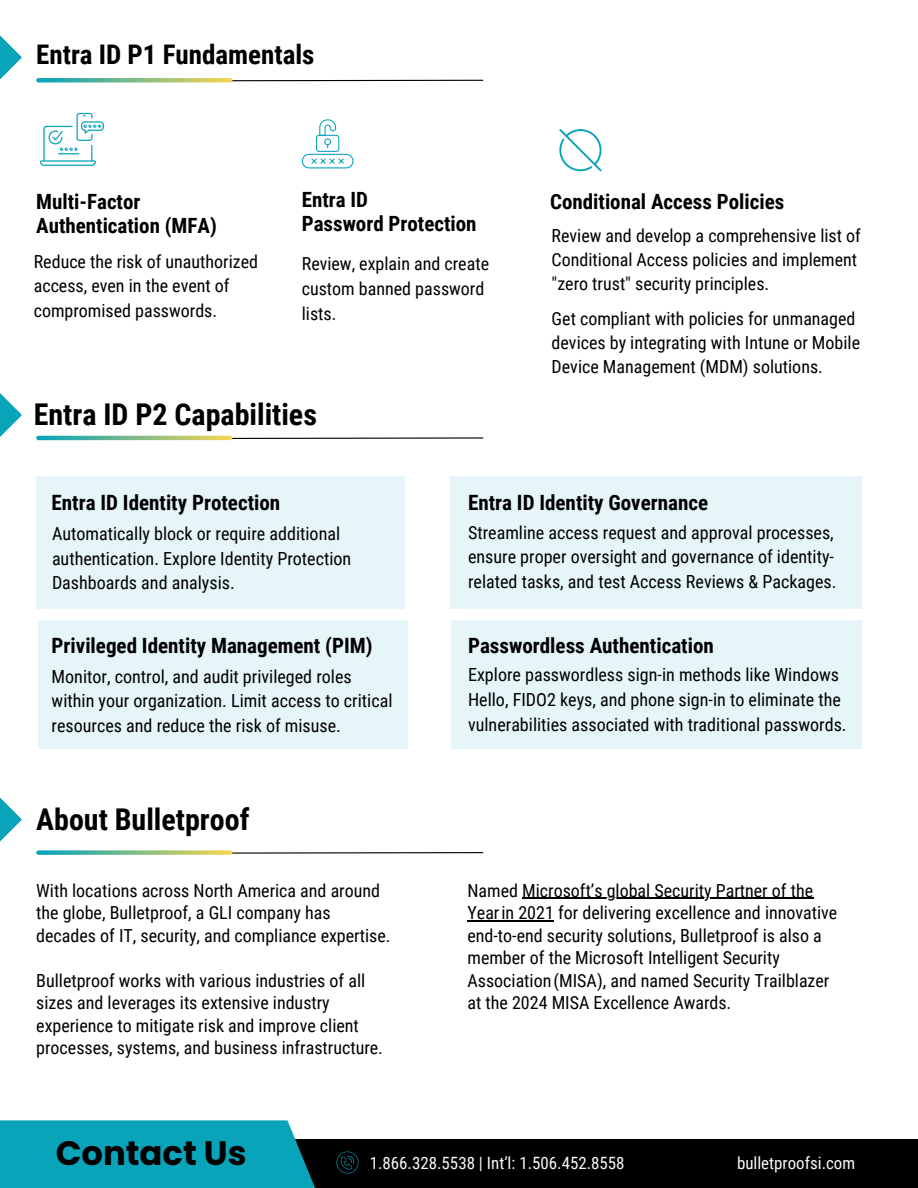
<style>
.page{position:relative;width:918px;height:1188px;background:#fff}
.page>*{position:absolute;margin:0;border:0;box-sizing:border-box;transform-origin:0 0}
.t1{font:700 33.9px "Poppins";color:#000}
.t2{font:700 30px "Roboto Condensed";color:#000}
.t3{font:700 27px "Roboto Condensed";color:#000}
.t4{font:700 21px/24.8px "Roboto Condensed";color:#000}
.t5{font:18px/24.8px "Roboto Condensed";color:#000}
.t6{font:16.95px "Roboto Condensed";color:#fafafa}
</style>
<div class="page">
<div style="left:36px;top:476px;width:369px;height:133px;background:#e6f5f8"></div>
<div style="left:38px;top:620px;width:369px;height:129px;background:#e6f5f8"></div>
<div style="left:451px;top:476px;width:411px;height:133px;background:#e6f5f8"></div>
<div style="left:452px;top:620px;width:410px;height:129px;background:#e6f5f8"></div>
<svg style="left:231px;top:437px;width:253px;height:3px"></svg>
<svg style="left:36px;top:436px;width:196px;height:4px"></svg>
<svg style="left:0;top:393px;width:22px;height:44px"></svg>
<svg style="left:232px;top:852px;width:252px;height:2px"></svg>
<svg style="left:36px;top:850px;width:196px;height:5px"></svg>
<svg style="left:0;top:797px;width:22px;height:45px"></svg>
<div style="left:234px;top:1140px;width:684px;height:48px;background:#000"></div>
<svg style="left:0;top:1120px;width:441px;height:68px;fill:#09a3ba"></svg>
<svg style="left:337px;top:1152px;width:22px;height:22px"></svg>
<svg style="left:40px;top:113px;width:64px;height:53px"></svg>
<svg style="left:302px;top:119px;width:51px;height:49px"></svg>
<svg style="left:231px;top:79px;width:253px;height:3px"></svg>
<svg style="left:36px;top:78px;width:196px;height:4px"></svg>
<svg style="left:0;top:35px;width:22px;height:44px"></svg>
<svg style="left:559px;top:129px;width:43px;height:42px"></svg>
<hr style="left:522px;top:898px;width:291px;height:1px;background:#000">
<hr style="left:467px;top:920px;width:87px;height:2px;background:#000">
<p class="t3" style="left:36px;top:39px;width:280px">Entra ID P1 Fundamentals</p>
<p class="t4" style="left:302px;top:187px;width:68px">Entra ID</p>
<p class="t4" style="left:302px;top:212px;width:176px">Password Protection</p>
<p class="t4" style="left:36px;top:189px;width:182px">Multi-Factor<br>Authentication (MFA)</p>
<p class="t5" style="left:34px;top:249px;width:226px">Reduce the risk of unauthorized access, even in the event of compromised passwords.</p>
<p class="t5" style="left:302px;top:252px;width:189px">Review, explain and create custom banned password lists.</p>
<p class="t2" style="left:34px;top:397px;width:285px">Entra ID P2 Capabilities</p>
<p class="t4" style="left:550px;top:190px;width:236px">Conditional Access Policies</p>
<p class="t5" style="left:552px;top:223px;width:311px">Review and develop a comprehensive list of<br>Conditional Access policies and implement "zero trust" security principles.</p>
<p class="t5" style="left:552px;top:306px;width:310px">Get compliant with policies for unmanaged devices by integrating with Intune or Mobile<br>Device Management (MDM) solutions.</p>
<h2 class="t4" style="left:52px;top:491px;width:230px">Entra ID Identity Protection</h2>
<p class="t5" style="left:52px;top:521px;width:301px">Automatically block or require additional authentication. Explore Identity Protection<br>Dashboards and analysis.</p>
<p class="t4" style="left:52px;top:633px;width:322px">Privileged Identity Management (PIM)</p>
<p class="t5" style="left:52px;top:664px;width:342px">Monitor, control, and audit privileged roles within your organization. Limit access to critical resources and reduce the risk of misuse.</p>
<p class="t2" style="left:36px;top:802px;width:215px">About Bulletproof</p>
<p class="t5" style="left:36px;top:879px;width:356px;line-height:22.5px">With locations across North America and around the globe, Bulletproof, a GLI company has decades of IT, security, and compliance expertise.</p>
<p class="t5" style="left:36px;top:969px;width:348px;line-height:22.5px">Bulletproof works with various industries of all sizes and leverages its extensive industry experience to mitigate risk and improve client processes, systems, and business infrastructure.</p>
<h3 class="t4" style="left:468px;top:491px;width:242px">Entra ID Identity Governance</h3>
<p class="t5" style="left:468px;top:520px;width:370px">Streamline access request and approval processes, ensure proper oversight and governance of identity&shy;related tasks, and test Access Reviews &amp; Packages.</p>
<p class="t4" style="left:468px;top:633px;width:247px">Passwordless Authentication</p>
<p class="t5" style="left:468px;top:663px;width:380px">Explore passwordless sign-in methods like Windows<br>Hello, FIDO2 keys, and phone sign-in to eliminate the vulnerabilities associated with traditional passwords.</p>
<p class="t5" style="left:467px;top:878px;width:347px">Named Microsoft’s global Security Partner of the</p>
<p class="t5" style="left:467px;top:902px;width:371px;line-height:22.5px">Yearin 2021 for delivering excellence and innovative end-to-end security solutions, Bulletproof is also a member of the Microsoft Intelligent Security Association(MISA), and named Security Trailblazer at the 2024 MISA Excellence Awards.</p>
<p class="t1" style="left:56px;top:1130px;width:193px">Contact Us</p>
<p class="t6" style="left:370px;top:1153px;width:256px">1.866.328.5538 | Int’l: 1.506.452.8558</p>
<p class="t6" style="left:737px;top:1153px;width:120px">bulletproofsi.com</p>
</div>
